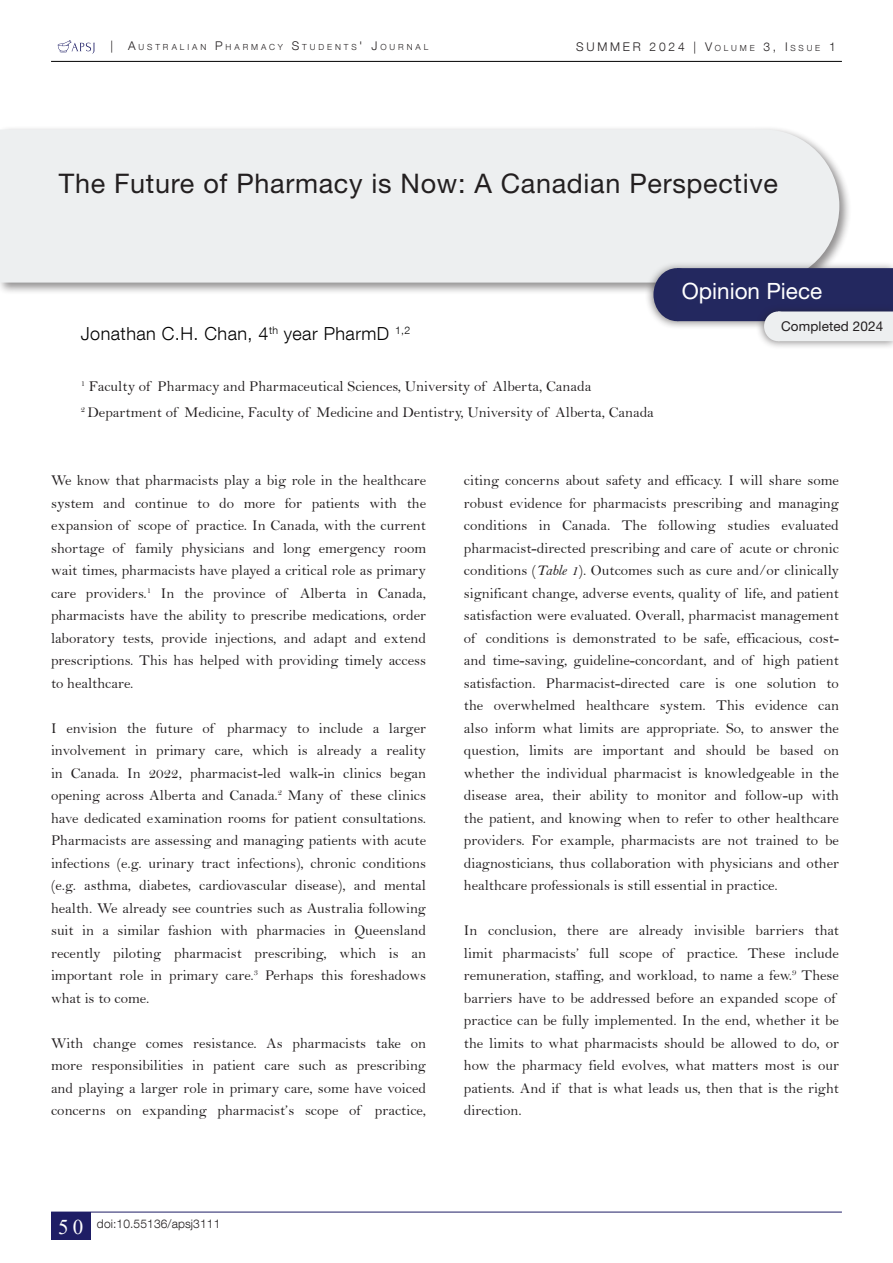
<style>
.page{position:relative;width:893px;height:1263px;background:#fff}
.page>*{position:absolute;margin:0;border:0;box-sizing:border-box;transform-origin:0 0}
.t1{font:27px "Helvetica Neue LT Std";letter-spacing:.025em;color:#231f20}
.t2{font:22.5px "Helvetica Neue LT Std";color:#fff}
.t3{font:21px "Times New Roman";color:#fff}
.t4{font:300 18px "Helvetica Neue LT Com";letter-spacing:.025em;color:#000}
.t5{font:15px/22.5px "Bell";color:#231f20;text-align:justify}
.t6{font:13.5px "Helvetica Neue LT Std";letter-spacing:.01em;color:#231f20}
.t7{font:300 12px "Helvetica Neue LT Com";letter-spacing:.23em;color:#231f20}
.t8{font:300 12px "Helvetica Neue LT Com";letter-spacing:.01em;color:#231f20}
.t9{font:300 8.4px "Helvetica Neue LT Com";letter-spacing:.35em;color:#231f20}
.s1{font-size:12px}
.s2{font-size:8.4px}
.s3{font-family:"Bell MT Italic"}
</style>
<div class="page">
<div style="left:51px;top:1212px;width:40px;height:28px;background:#1e1d65"></div>
<hr style="left:51px;top:1212px;width:791px;height:1px;background:#1e1d65">
<hr style="left:51px;top:61px;width:791px;height:1px;background:#000">
<svg style="left:58px;top:40px;width:37px;height:14px"></svg>
<div style="left:0;top:125px;width:851px;height:170px;background:#231f20;opacity:.5"></div>
<div style="left:691px;top:132px;width:146px;height:148px;background:#edeff0;border-radius:50%"></div>
<div style="left:1px;top:130px;width:762px;height:152px;background:#edeff0"></div>
<div style="left:0;top:130px;width:764px;height:153px;border:2px solid #edeff0"></div>
<div style="left:645px;top:261px;width:248px;height:70px;background:#231f20;opacity:.55"></div>
<div style="left:656px;top:270px;width:42px;height:49px;background:#23285e;border-radius:50%"></div>
<div style="left:653px;top:268px;width:47px;height:53px;border:4px solid #23285e;border-radius:50%"></div>
<div style="left:678px;top:269px;width:215px;height:51px;background:#23285f"></div>
<div style="left:677px;top:268px;width:216px;height:53px;border:2px solid #23285f"></div>
<div style="left:755px;top:304px;width:138px;height:46px;background:#231f20;opacity:.55"></div>
<div style="left:766px;top:314px;width:24px;height:25px;background:#edeff0;border-radius:50%"></div>
<div style="left:764px;top:311px;width:28px;height:30px;border:4px solid #edeff0;border-radius:50%"></div>
<div style="left:779px;top:312px;width:113px;height:28px;background:#edeff0"></div>
<div style="left:778px;top:311px;width:115px;height:30px;border:2px solid #edeff0"></div>
<p class="t9" style="left:111px;top:44px;width:319px"><span class="s1">| A</span>USTRALIAN <span class="s1">P</span>HARMACY <span class="s1">S</span>TUDENTS<span class="s1">' J</span>OURNAL</p>
<p class="t7" style="left:576px;top:43px;width:261px">SUMMER 2024 | V<span class="s2">OLUME</span> 3, I<span class="s2">SSUE</span> 1</p>
<h1 class="t1" style="left:59px;top:167px;width:721px">The Future of Pharmacy is Now: A Canadian Perspective</h1>
<p class="t4" style="left:81px;top:327px;width:331px">Jonathan C.H. Chan, 4<sup>th</sup> year PharmD <sup>1,2</sup></p>
<p class="t5" style="left:81px;top:374px;width:575px;line-height:25.5px"><sup>1</sup> Faculty of Pharmacy and Pharmaceutical Sciences, University of Alberta, Canada<br><sup>2</sup> Department of Medicine, Faculty of Medicine and Dentistry, University of Alberta, Canada</p>
<h2 class="t2" style="left:682px;top:278px;width:142px">Opinion Piece</h2>
<p class="t6" style="left:781px;top:318px;width:104px">Completed 2024</p>
<p class="t5" style="left:51px;top:470px;width:377px">We know that pharmacists play a big role in the healthcare system and continue to do more for patients with the expansion of scope of practice. In Canada, with the current shortage of family physicians and long emergency room wait times, pharmacists have played a critical role as primary care providers.<sup>1</sup> In the province of Alberta in Canada, pharmacists have the ability to prescribe medications, order laboratory tests, provide injections, and adapt and extend prescriptions. This has helped with providing timely access to healthcare.</p>
<p class="t5" style="left:51px;top:717px;width:377px">I envision the future of pharmacy to include a larger involvement in primary care, which is already a reality in Canada. In 2022, pharmacist-led walk-in clinics began opening across Alberta and Canada.<sup>2</sup> Many of these clinics have dedicated examination rooms for patient consultations.<br>Pharmacists are assessing and managing patients with acute infections (e.g. urinary tract infections), chronic conditions (e.g. asthma, diabetes, cardiovascular disease), and mental health. We already see countries such as Australia following suit in a similar fashion with pharmacies in Queensland recently piloting pharmacist prescribing, which is an important role in primary care.<sup>3</sup> Perhaps this foreshadows what is to come.</p>
<p class="t5" style="left:51px;top:1032px;width:377px">With change comes resistance. As pharmacists take on more responsibilities in patient care such as prescribing and playing a larger role in primary care, some have voiced concerns on expanding pharmacist’s scope of practice,</p>
<p class="t5" style="left:464px;top:470px;width:377px">citing concerns about safety and efficacy. I will share some robust evidence for pharmacists prescribing and managing conditions in Canada. The following studies evaluated pharmacist-directed prescribing and care of acute or chronic conditions (<span class="s3">Table 1</span>). Outcomes such as cure and/or clinically significant change, adverse events, quality of life, and patient satisfaction were evaluated. Overall, pharmacist management of conditions is demonstrated to be safe, efficacious, cost&shy;and time-saving, guideline-concordant, and of high patient satisfaction. Pharmacist-directed care is one solution to the overwhelmed healthcare system. This evidence can also inform what limits are appropriate. So, to answer the question, limits are important and should be based on whether the individual pharmacist is knowledgeable in the disease area, their ability to monitor and follow-up with the patient, and knowing when to refer to other healthcare providers. For example, pharmacists are not trained to be diagnosticians, thus collaboration with physicians and other healthcare professionals is still essential in practice.</p>
<p class="t5" style="left:464px;top:920px;width:377px;text-align:left">In conclusion, there are already invisible barriers that limit pharmacists’ full scope of practice. These include remuneration, staffing, and workload, to name a few.<sup>9</sup> These barriers have to be addressed before an expanded scope of practice can be fully implemented. In the end, whether it be the limits to what pharmacists should be allowed to do, or how the pharmacy field evolves, what matters most is our patients. And if that is what leads us, then that is the right direction.</p>
<h3 class="t3" style="left:58px;top:1215px;width:27px">50</h3>
<p class="t8" style="left:97px;top:1219px;width:125px">doi:10.55136/apsj3111</p>
</div>
